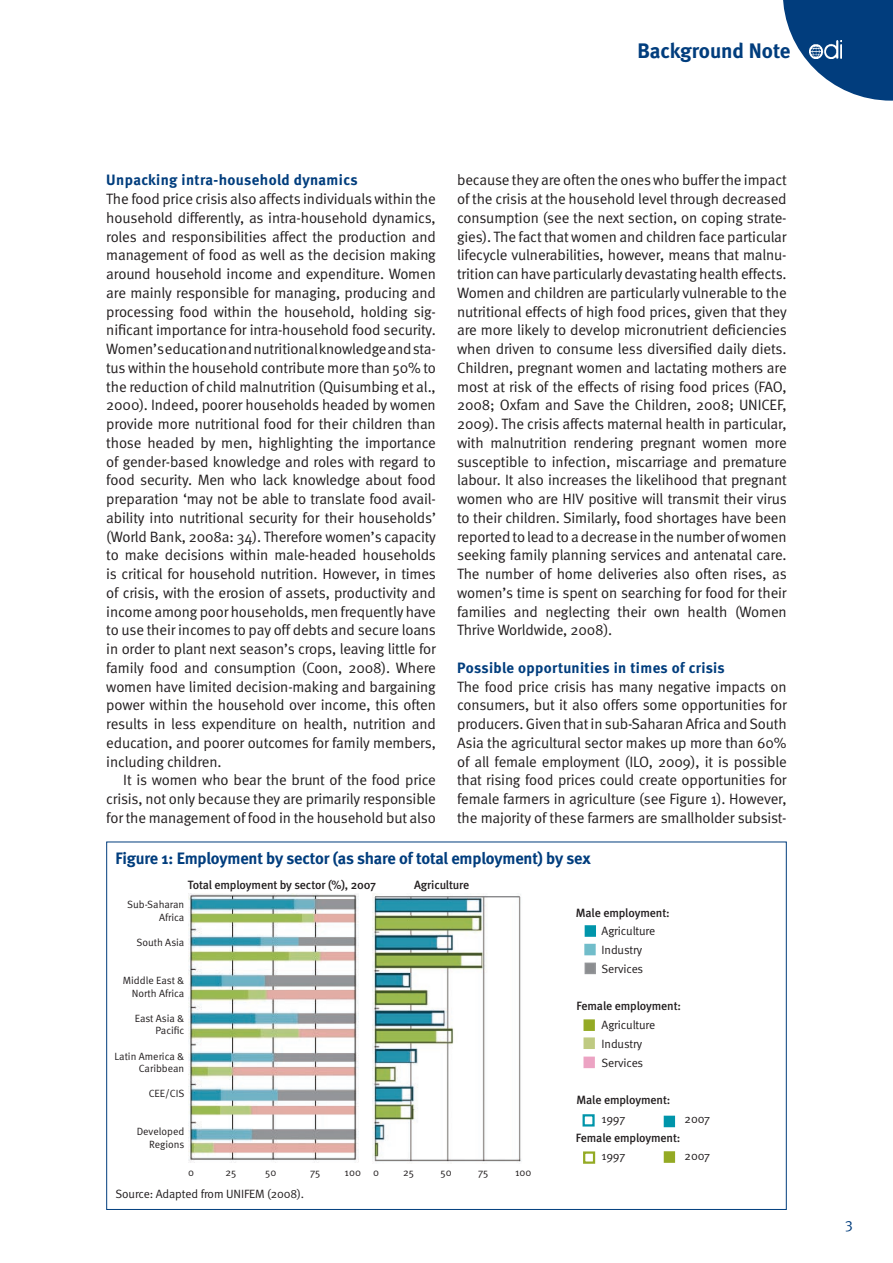
<style>
.page{position:relative;width:893px;height:1263px;background:#fff}
.page>*{position:absolute;margin:0;border:0;box-sizing:border-box;transform-origin:0 0}
.c4_Strapline_right{font:700 21px "Meta";letter-spacing:-.005em;color:#013d7d}
.b3_Box_head{font:700 16.5px "Meta";letter-spacing:-.01em;color:#013d7d}
._2_Body_no_indent{font:15px/18.8px "Meta Normal";letter-spacing:-.01em;color:#231f20;text-align:justify}
._1_Body_text{font:15px/18.8px "Meta Normal";letter-spacing:-.01em;color:#231f20;text-align:justify}
._5_Small_subhead{font:700 15px "Meta";letter-spacing:.025em;color:#013d7d}
.t1{font:15px "Meta Normal Expert";color:#013d7d}
.b3_Box_head-2{font:500 12px "Meta";letter-spacing:-.01em;color:#231f20}
.b3_Box_head-3{font:12px "Meta Normal";letter-spacing:-.01em;color:#231f20}
.t2{font:10.5px/12.6px "Meta Normal";color:#231f20;text-align:right}
</style>
<div class="page">
<svg style="left:783px;top:0;width:110px;height:101px"></svg>
<svg style="left:809px;top:40px;width:33px;height:1px"></svg>
<img style="left:809px;top:41px;width:33px;height:18px">
<img style="left:188px;top:893px;width:171px;height:269px">
<img style="left:372px;top:894px;width:149px;height:268px">
<div style="left:585px;top:925px;width:11px;height:12px;background:#0095aa;border:2px solid #0095aa"></div>
<div style="left:584px;top:944px;width:12px;height:11px;background:#71bdca;border:2px solid #71bdca"></div>
<div style="left:585px;top:962px;width:11px;height:12px;background:#8b8d90;border:2px solid #939598"></div>
<div style="left:583px;top:1056px;width:12px;height:12px;background:#eca3c3;border:2px solid #eca3c3"></div>
<div style="left:583px;top:1019px;width:12px;height:12px;background:#94aa24;border:2px solid #94aa24"></div>
<div style="left:583px;top:1037px;width:12px;height:12px;background:#bfca82;border:2px solid #bfca82"></div>
<div style="left:582px;top:1114px;width:13px;height:12px;border:2px solid #0095aa"></div>
<div style="left:664px;top:1116px;width:11px;height:11px;background:#0095aa"></div>
<div style="left:583px;top:1151px;width:12px;height:13px;border:2px solid #94aa24"></div>
<div style="left:664px;top:1151px;width:11px;height:12px;background:#94aa24;border:2px solid #94aa24"></div>
<hr style="left:375px;top:896px;width:145px;height:1px;background:#5a5a5d">
<p class="c4_Strapline_right" style="left:637px;top:38px;width:154px">Background Note</p>
<p class="_5_Small_subhead" style="left:106px;top:171px;width:253px">Unpacking intra-household dynamics</p>
<p class="_2_Body_no_indent" style="left:106px;top:189px;width:331px">The food price crisis also affects individuals within the household differently, as intra-household dynamics, roles and responsibilities affect the production and management of food as well as the decision making around household income and expenditure. Women are mainly responsible for managing, producing and processing food within the household, holding sig&shy;nificant importance for intra-household food security.<br>Women’s education and nutritional knowledge and sta&shy;tus within the household contribute more than 50% to the reduction of child malnutrition (Quisumbing et al., 2000). Indeed, poorer households headed by women provide more nutritional food for their children than those headed by men, highlighting the importance of gender-based knowledge and roles with regard to food security. Men who lack knowledge about food preparation ‘may not be able to translate food avail&shy;ability into nutritional security for their households’ (World Bank, 2008a: 34). Therefore women’s capacity to make decisions within male-headed households is critical for household nutrition. However, in times of crisis, with the erosion of assets, productivity and income among poor households, men frequently have to use their incomes to pay off debts and secure loans in order to plant next season’s crops, leaving little for family food and consumption (Coon, 2008). Where women have limited decision-making and bargaining power within the household over income, this often results in less expenditure on health, nutrition and education, and poorer outcomes for family members, including children.</p>
<p class="_1_Body_text" style="left:106px;top:770px;width:331px;text-indent:17px">It is women who bear the brunt of the food price crisis, not only because they are primarily responsible for the management of food in the household but also</p>
<p class="_1_Body_text" style="left:457px;top:170px;width:331px">because they are often the ones who buffer the impact of the crisis at the household level through decreased consumption (see the next section, on coping strate&shy;gies). The fact that women and children face particular lifecycle vulnerabilities, however, means that malnu&shy;trition can have particularly devastating health effects.<br>Women and children are particularly vulnerable to the nutritional effects of high food prices, given that they are more likely to develop micronutrient deficiencies when driven to consume less diversified daily diets.<br>Children, pregnant women and lactating mothers are most at risk of the effects of rising food prices (FAO, 2008; Oxfam and Save the Children, 2008; UNICEF, 2009). The crisis affects maternal health in particular, with malnutrition rendering pregnant women more susceptible to infection, miscarriage and premature labour. It also increases the likelihood that pregnant women who are HIV positive will transmit their virus to their children. Similarly, food shortages have been reported to lead to a decrease in the number of women seeking family planning services and antenatal care.<br>The number of home deliveries also often rises, as women’s time is spent on searching for food for their families and neglecting their own health (Women Thrive Worldwide, 2008).</p>
<p class="_5_Small_subhead" style="left:457px;top:658px;width:269px">Possible opportunities in times of crisis</p>
<p class="_2_Body_no_indent" style="left:457px;top:677px;width:331px">The food price crisis has many negative impacts on consumers, but it also offers some opportunities for producers. Given that in sub-Saharan Africa and South Asia the agricultural sector makes up more than 60% of all female employment (ILO, 2009), it is possible that rising food prices could create opportunities for female farmers in agriculture (see Figure 1). However, the majority of these farmers are smallholder subsist-</p>
<p class="b3_Box_head" style="left:116px;top:848px;width:477px">Figure 1: Employment by sector (as share of total employment) by sex</p>
<p class="b3_Box_head-2" style="left:576px;top:905px;width:95px">Male employment:</p>
<p class="b3_Box_head-3" style="left:602px;top:924px;width:55px">Agriculture</p>
<p class="b3_Box_head-3" style="left:602px;top:943px;width:42px">Industry</p>
<p class="b3_Box_head-3" style="left:602px;top:962px;width:43px">Services</p>
<p class="b3_Box_head-2" style="left:577px;top:999px;width:106px">Female employment:</p>
<p class="b3_Box_head-3" style="left:602px;top:1018px;width:55px">Agriculture</p>
<p class="b3_Box_head-3" style="left:602px;top:1037px;width:42px">Industry</p>
<p class="b3_Box_head-3" style="left:602px;top:1055px;width:43px">Services</p>
<p class="b3_Box_head-2" style="left:577px;top:1093px;width:95px">Male employment:</p>
<p class="b3_Box_head-3" style="left:602px;top:1112px;width:25px">1997</p>
<p class="b3_Box_head-3" style="left:685px;top:1112px;width:27px">2007</p>
<p class="b3_Box_head-2" style="left:576px;top:1130px;width:106px">Female employment:</p>
<p class="b3_Box_head-3" style="left:602px;top:1149px;width:25px">1997</p>
<p class="b3_Box_head-3" style="left:685px;top:1149px;width:27px">2007</p>
<p class="b3_Box_head-3" style="left:116px;top:1187px;width:190px">Source: Adapted from UNIFEM (2008).</p>
<p class="b3_Box_head-2" style="left:188px;top:877px;width:190px">Total employment by sector (%), 2007</p>
<p class="b3_Box_head-2" style="left:414px;top:877px;width:57px">Agriculture</p>
<p class="t2" style="left:127px;top:898px;width:59px">Sub-Saharan<br>Africa</p>
<p class="t2" style="left:136px;top:936px;width:49px">South Asia</p>
<p class="t2" style="left:123px;top:974px;width:63px">Middle East &amp;<br>North Africa</p>
<p class="t2" style="left:135px;top:1012px;width:51px">East Asia &amp;<br>Pacific</p>
<p class="t2" style="left:115px;top:1049px;width:71px">Latin America &amp;<br>Caribbean</p>
<p class="t2" style="left:149px;top:1087px;width:37px">CEE/CIS</p>
<p class="t2" style="left:137px;top:1125px;width:49px">Developed<br>Regions</p>
<p class="t2" style="left:188px;top:1165px;width:7px">0</p>
<p class="t2" style="left:226px;top:1165px;width:12px">25</p>
<p class="t2" style="left:265px;top:1165px;width:13px">50</p>
<p class="t2" style="left:310px;top:1165px;width:12px">75</p>
<p class="t2" style="left:345px;top:1165px;width:36px">100 0</p>
<p class="t2" style="left:403px;top:1165px;width:12px">25</p>
<p class="t2" style="left:440px;top:1165px;width:13px">50</p>
<p class="t2" style="left:478px;top:1165px;width:12px">75</p>
<p class="t2" style="left:515px;top:1165px;width:18px">100</p>
<p class="t1" style="left:845px;top:1218px;width:9px">3</p>
</div>
